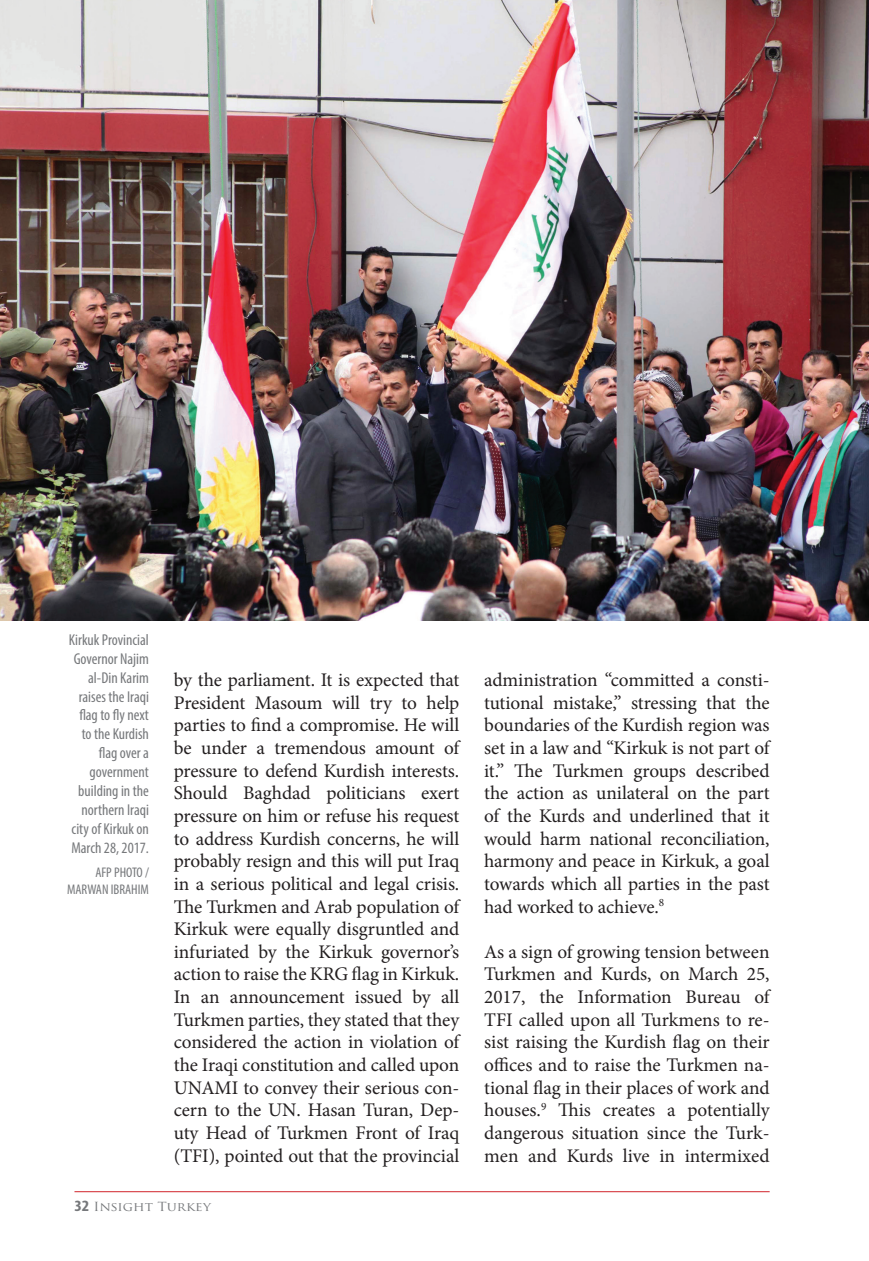
<style>
.page{position:relative;width:869px;height:1261px;background:#fff}
.page>*{position:absolute;margin:0;border:0;box-sizing:border-box;transform-origin:0 0}
.t1{font:19.25px/22.6px "Minion Pro";letter-spacing:-.005em;color:#231f20;text-align:justify}
.t2{font:condensed 15.75px/18.9px "Myriad Pro";color:#76787b;text-align:right}
.t3{font:condensed 14px/16.8px "Myriad Pro";color:#76787b;text-align:right}
.t4{font:12.25px "Trajan Pro";color:#76787b;scale:1.11 1}
.s1{font-family:"Myriad Pro";font-weight:700;font-stretch:condensed;font-size:15.75px}
</style>
<div class="page">
<hr style="left:74px;top:1190px;width:695px;height:1px;background:#d1232a">
<img style="left:0;top:0;width:868px;height:620px">
<p class="t2" style="left:69px;top:629px;width:81px">Kirkuk Provincial<br>Governor Najim al-Din Karim raises the Iraqi flag to fly next to the Kurdish flag over a government building in the northern Iraqi city of Kirkuk on<br>March 28, 2017.</p>
<p class="t3" style="left:67px;top:863px;width:83px">AFP PHOTO /<br>MARWAN IBRAHIM</p>
<p class="t1" style="left:174px;top:668px;width:287px">by the parliament. It is expected that President Masoum will try to help parties to find a compromise. He will be under a tremendous amount of pressure to defend Kurdish interests.<br>Should Baghdad politicians exert pressure on him or refuse his request to address Kurdish concerns, he will probably resign and this will put Iraq in a serious political and legal crisis.<br>The Turkmen and Arab population of Kirkuk were equally disgruntled and infuriated by the Kirkuk governor’s action to raise the KRG flag in Kirkuk.<br>In an announcement issued by all Turkmen parties, they stated that they considered the action in violation of the Iraqi constitution and called upon UNAMI to convey their serious con&shy;cern to the UN. Hasan Turan, Dep&shy;uty Head of Turkmen Front of Iraq (TFI), pointed out that the provincial</p>
<p class="t1" style="left:484px;top:668px;width:287px">administration “committed a consti&shy;tutional mistake,” stressing that the boundaries of the Kurdish region was set in a law and “Kirkuk is not part of it.” The Turkmen groups described the action as unilateral on the part of the Kurds and underlined that it would harm national reconciliation, harmony and peace in Kirkuk, a goal towards which all parties in the past had worked to achieve.<sup>8</sup></p>
<p class="t1" style="left:484px;top:940px;width:287px">As a sign of growing tension between Turkmen and Kurds, on March 25, 2017, the Information Bureau of TFI called upon all Turkmens to re&shy;sist raising the Kurdish flag on their offices and to raise the Turkmen na&shy;tional flag in their places of work and houses.<sup>9</sup> This creates a potentially dangerous situation since the Turk&shy;men and Kurds live in intermixed</p>
<p class="t4" style="left:74px;top:1198px;width:124px"><span class="s1">32</span> Insight Turkey</p>
</div>
